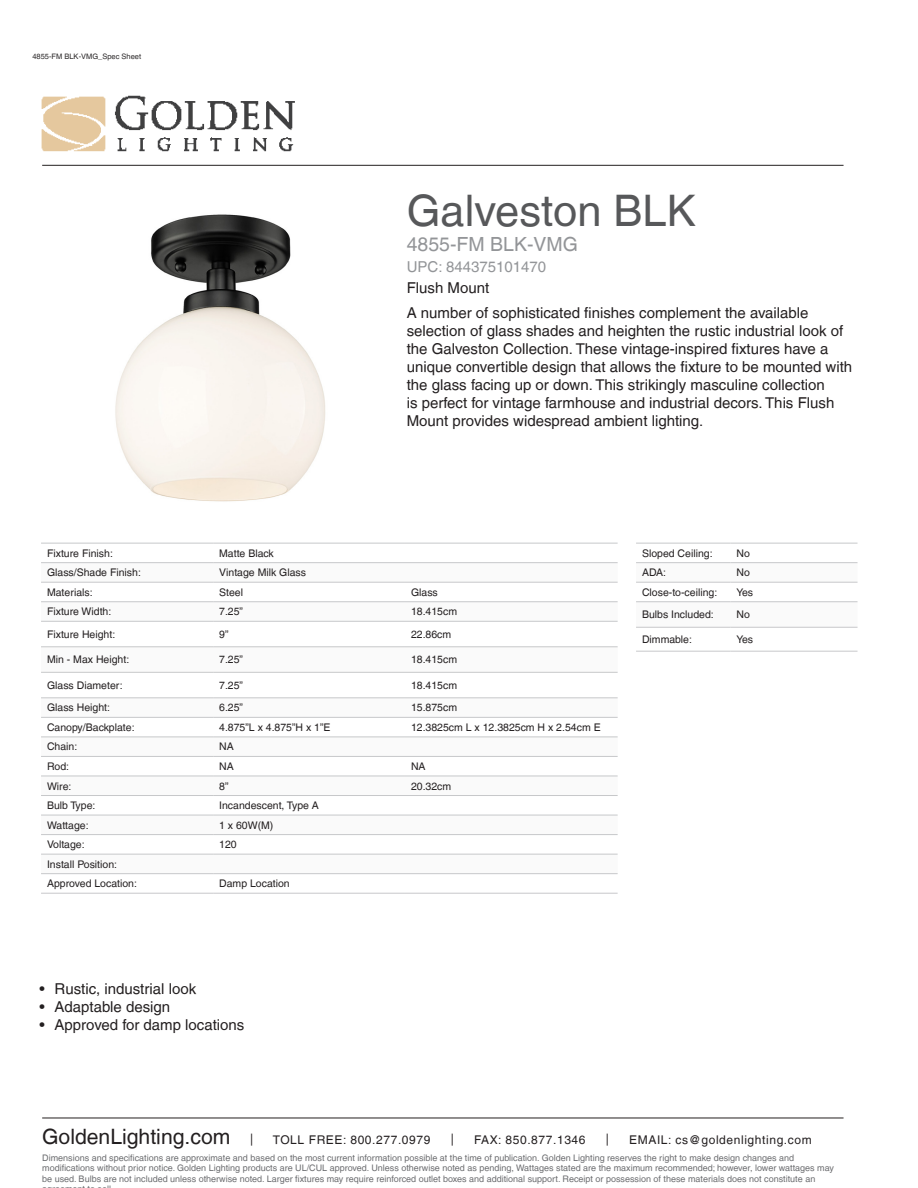
<style>
.page{position:relative;width:918px;height:1188px;background:#fff}
.page>*{position:absolute;margin:0;border:0;box-sizing:border-box;transform-origin:0 0}
.t1{font:43.5px "Helvetica LT";color:#57585a}
.t2{font:21.15px "Helvetica LT";color:#231f20}
.t3{font:19.5px "Helvetica LT";color:#939598}
.t4{font:15px/18px "Helvetica LT";color:#231f20}
.t5{font:15px "Helvetica LT";color:#939598}
.t6{font:12px "Helvetica LT";letter-spacing:.05em;color:#231f20}
.t7{font:10.5px "Helvetica LT";color:#231f20}
.t8{font:9px/10.5px "Helvetica LT";color:#6c6d70}
.filename{font:7.5px "Helvetica LT";color:#2e2b2c}
</style>
<div class="page">
<img style="left:41px;top:95px;width:260px;height:70px">
<svg style="left:41px;top:563px;width:577px;height:291px"></svg>
<hr style="left:41px;top:562px;width:172px;height:1px;background:#c7c8ca">
<hr style="left:213px;top:562px;width:192px;height:1px;background:#c7c8ca">
<hr style="left:405px;top:562px;width:213px;height:1px;background:#c7c8ca">
<hr style="left:41px;top:582px;width:172px;height:1px;background:#c7c8ca">
<hr style="left:213px;top:582px;width:192px;height:1px;background:#c7c8ca">
<hr style="left:405px;top:582px;width:213px;height:1px;background:#c7c8ca">
<hr style="left:41px;top:601px;width:172px;height:1px;background:#c7c8ca">
<hr style="left:213px;top:601px;width:192px;height:1px;background:#c7c8ca">
<hr style="left:405px;top:601px;width:213px;height:1px;background:#c7c8ca">
<hr style="left:41px;top:621px;width:172px;height:1px;background:#c7c8ca">
<hr style="left:213px;top:621px;width:192px;height:1px;background:#c7c8ca">
<hr style="left:405px;top:621px;width:213px;height:1px;background:#c7c8ca">
<hr style="left:41px;top:647px;width:172px;height:1px;background:#c7c8ca">
<hr style="left:213px;top:647px;width:192px;height:1px;background:#c7c8ca">
<hr style="left:405px;top:647px;width:213px;height:1px;background:#c7c8ca">
<hr style="left:41px;top:672px;width:172px;height:1px;background:#c7c8ca">
<hr style="left:213px;top:672px;width:192px;height:1px;background:#c7c8ca">
<hr style="left:405px;top:672px;width:213px;height:1px;background:#c7c8ca">
<hr style="left:41px;top:698px;width:172px;height:1px;background:#c7c8ca">
<hr style="left:213px;top:698px;width:192px;height:1px;background:#c7c8ca">
<hr style="left:405px;top:698px;width:213px;height:1px;background:#c7c8ca">
<hr style="left:41px;top:717px;width:172px;height:1px;background:#c7c8ca">
<hr style="left:213px;top:717px;width:192px;height:1px;background:#c7c8ca">
<hr style="left:405px;top:717px;width:213px;height:1px;background:#c7c8ca">
<hr style="left:41px;top:737px;width:172px;height:1px;background:#c7c8ca">
<hr style="left:213px;top:737px;width:192px;height:1px;background:#c7c8ca">
<hr style="left:405px;top:737px;width:213px;height:1px;background:#c7c8ca">
<hr style="left:41px;top:756px;width:172px;height:1px;background:#c7c8ca">
<hr style="left:213px;top:756px;width:192px;height:1px;background:#c7c8ca">
<hr style="left:405px;top:756px;width:213px;height:1px;background:#c7c8ca">
<hr style="left:41px;top:776px;width:172px;height:1px;background:#c7c8ca">
<hr style="left:213px;top:776px;width:192px;height:1px;background:#c7c8ca">
<hr style="left:405px;top:776px;width:213px;height:1px;background:#c7c8ca">
<hr style="left:41px;top:795px;width:172px;height:1px;background:#c7c8ca">
<hr style="left:213px;top:795px;width:192px;height:1px;background:#c7c8ca">
<hr style="left:405px;top:795px;width:213px;height:1px;background:#c7c8ca">
<hr style="left:41px;top:815px;width:172px;height:1px;background:#c7c8ca">
<hr style="left:213px;top:815px;width:192px;height:1px;background:#c7c8ca">
<hr style="left:405px;top:815px;width:213px;height:1px;background:#c7c8ca">
<hr style="left:41px;top:834px;width:172px;height:1px;background:#c7c8ca">
<hr style="left:213px;top:834px;width:192px;height:1px;background:#c7c8ca">
<hr style="left:405px;top:834px;width:213px;height:1px;background:#c7c8ca">
<hr style="left:41px;top:854px;width:172px;height:1px;background:#c7c8ca">
<hr style="left:213px;top:854px;width:192px;height:1px;background:#c7c8ca">
<hr style="left:405px;top:854px;width:213px;height:1px;background:#c7c8ca">
<hr style="left:41px;top:873px;width:172px;height:1px;background:#c7c8ca">
<hr style="left:213px;top:873px;width:192px;height:1px;background:#c7c8ca">
<hr style="left:405px;top:873px;width:213px;height:1px;background:#c7c8ca">
<hr style="left:41px;top:893px;width:172px;height:1px;background:#c7c8ca">
<hr style="left:213px;top:893px;width:192px;height:1px;background:#c7c8ca">
<hr style="left:405px;top:893px;width:213px;height:1px;background:#c7c8ca">
<hr style="left:41px;top:543px;width:172px;height:1px;background:#c7c8ca">
<hr style="left:213px;top:543px;width:192px;height:1px;background:#c7c8ca">
<hr style="left:405px;top:543px;width:213px;height:1px;background:#c7c8ca">
<svg style="left:636px;top:563px;width:222px;height:64px"></svg>
<hr style="left:636px;top:562px;width:95px;height:1px;background:#c7c8ca">
<hr style="left:731px;top:562px;width:127px;height:1px;background:#c7c8ca">
<hr style="left:636px;top:582px;width:95px;height:1px;background:#c7c8ca">
<hr style="left:731px;top:582px;width:127px;height:1px;background:#c7c8ca">
<hr style="left:636px;top:601px;width:95px;height:1px;background:#c7c8ca">
<hr style="left:731px;top:601px;width:127px;height:1px;background:#c7c8ca">
<hr style="left:636px;top:627px;width:95px;height:1px;background:#c7c8ca">
<hr style="left:731px;top:627px;width:127px;height:1px;background:#c7c8ca">
<hr style="left:636px;top:651px;width:95px;height:1px;background:#c7c8ca">
<hr style="left:731px;top:651px;width:127px;height:1px;background:#c7c8ca">
<hr style="left:636px;top:543px;width:95px;height:1px;background:#c7c8ca">
<hr style="left:731px;top:543px;width:127px;height:1px;background:#c7c8ca">
<hr style="left:42px;top:1118px;width:802px;height:1px;background:#231f20">
<hr style="left:42px;top:165px;width:802px;height:1px;background:#231f20">
<img style="left:115px;top:214px;width:211px;height:288px">
<p class="filename" style="left:32px;top:52px;width:110px">4855-FM BLK-VMG_Spec Sheet</p>
<p class="t1" style="left:407px;top:185px;width:291px">Galveston BLK</p>
<p class="t3" style="left:407px;top:233px;width:173px">4855-FM BLK-VMG</p>
<p class="t5" style="left:407px;top:258px;width:141px">UPC: 844375101470</p>
<p class="t4" style="left:407px;top:279px;width:84px">Flush Mount</p>
<p class="t4" style="left:407px;top:303px;width:447px">A number of sophisticated finishes complement the available selection of glass shades and heighten the rustic industrial look of the Galveston Collection. These vintage-inspired fixtures have a unique convertible design that allows the fixture to be mounted with the glass facing up or down. This strikingly masculine collection<br>is perfect for vintage farmhouse and industrial decors. This Flush Mount provides widespread ambient lighting.</p>
<p class="t7" style="left:47px;top:547px;width:67px">Fixture Finish:</p>
<p class="t7" style="left:219px;top:547px;width:56px">Matte Black</p>
<p class="t7" style="left:47px;top:566px;width:95px">Glass/Shade Finish:</p>
<p class="t7" style="left:219px;top:566px;width:88px">Vintage Milk Glass</p>
<p class="t7" style="left:47px;top:586px;width:47px">Materials:</p>
<p class="t7" style="left:219px;top:586px;width:25px">Steel</p>
<p class="t7" style="left:411px;top:586px;width:28px">Glass</p>
<p class="t7" style="left:47px;top:606px;width:66px">Fixture Width:</p>
<p class="t7" style="left:219px;top:606px;width:25px">7.25”</p>
<p class="t7" style="left:411px;top:606px;width:48px">18.415cm</p>
<p class="t7" style="left:47px;top:628px;width:70px">Fixture Height:</p>
<p class="t7" style="left:219px;top:628px;width:11px">9”</p>
<p class="t7" style="left:411px;top:628px;width:42px">22.86cm</p>
<p class="t7" style="left:47px;top:654px;width:84px">Min - Max Height:</p>
<p class="t7" style="left:219px;top:654px;width:25px">7.25”</p>
<p class="t7" style="left:411px;top:654px;width:48px">18.415cm</p>
<p class="t7" style="left:47px;top:679px;width:77px">Glass Diameter:</p>
<p class="t7" style="left:219px;top:679px;width:25px">7.25”</p>
<p class="t7" style="left:411px;top:679px;width:48px">18.415cm</p>
<p class="t7" style="left:47px;top:702px;width:65px">Glass Height:</p>
<p class="t7" style="left:219px;top:702px;width:25px">6.25”</p>
<p class="t7" style="left:411px;top:702px;width:48px">15.875cm</p>
<p class="t7" style="left:47px;top:721px;width:89px">Canopy/Backplate:</p>
<p class="t7" style="left:219px;top:721px;width:113px">4.875”L x 4.875”H x 1”E</p>
<p class="t7" style="left:411px;top:721px;width:191px">12.3825cm L x 12.3825cm H x 2.54cm E</p>
<p class="t7" style="left:47px;top:741px;width:32px">Chain:</p>
<p class="t7" style="left:219px;top:741px;width:16px">NA</p>
<p class="t7" style="left:47px;top:760px;width:24px">Rod:</p>
<p class="t7" style="left:219px;top:760px;width:16px">NA</p>
<p class="t7" style="left:411px;top:760px;width:16px">NA</p>
<p class="t7" style="left:47px;top:780px;width:26px">Wire:</p>
<p class="t7" style="left:219px;top:780px;width:11px">8”</p>
<p class="t7" style="left:411px;top:780px;width:42px">20.32cm</p>
<p class="t7" style="left:47px;top:799px;width:50px">Bulb Type:</p>
<p class="t7" style="left:219px;top:799px;width:101px">Incandescent, Type A</p>
<p class="t7" style="left:47px;top:819px;width:43px">Wattage:</p>
<p class="t7" style="left:219px;top:819px;width:56px">1 x 60W(M)</p>
<p class="t7" style="left:47px;top:838px;width:39px">Voltage:</p>
<p class="t7" style="left:219px;top:838px;width:19px">120</p>
<p class="t7" style="left:47px;top:858px;width:72px">Install Position:</p>
<p class="t7" style="left:47px;top:877px;width:92px">Approved Location:</p>
<p class="t7" style="left:219px;top:877px;width:72px">Damp Location</p>
<p class="t4" style="left:40px;top:980px;width:158px">• Rustic, industrial look</p>
<p class="t4" style="left:40px;top:998px;width:132px">• Adaptable design</p>
<p class="t4" style="left:40px;top:1016px;width:206px">• Approved for damp locations</p>
<p class="t7" style="left:642px;top:547px;width:72px">Sloped Ceiling:</p>
<p class="t7" style="left:737px;top:547px;width:15px">No</p>
<p class="t7" style="left:642px;top:566px;width:26px">ADA:</p>
<p class="t7" style="left:737px;top:566px;width:15px">No</p>
<p class="t7" style="left:642px;top:586px;width:77px">Close-to-ceiling:</p>
<p class="t7" style="left:737px;top:586px;width:18px">Yes</p>
<p class="t7" style="left:642px;top:608px;width:73px">Bulbs Included:</p>
<p class="t7" style="left:737px;top:608px;width:15px">No</p>
<p class="t7" style="left:642px;top:633px;width:51px">Dimmable:</p>
<p class="t7" style="left:737px;top:633px;width:18px">Yes</p>
<p class="t2" style="left:42px;top:1124px;width:190px">GoldenLighting.com</p>
<p class="t6" style="left:250px;top:1132px;width:5px">|</p>
<p class="t6" style="left:273px;top:1133px;width:159px">TOLL FREE: 800.277.0979</p>
<p class="t6" style="left:451px;top:1132px;width:5px">|</p>
<p class="t6" style="left:474px;top:1133px;width:113px">FAX: 850.877.1346</p>
<p class="t6" style="left:606px;top:1132px;width:5px">|</p>
<p class="t6" style="left:629px;top:1133px;width:184px">EMAIL: cs@goldenlighting.com</p>
<p class="t8" style="left:42px;top:1153px;width:793px">Dimensions and specifications are approximate and based on the most current information possible at the time of publication. Golden Lighting reserves the right to make design changes and modifications without prior notice. Golden Lighting products are UL/CUL approved. Unless otherwise noted as pending, Wattages stated are the maximum recommended; however, lower wattages may be used. Bulbs are not included unless otherwise noted. Larger fixtures may require reinforced outlet boxes and additional support. Receipt or possession of these materials does not constitute an</p>
</div>
